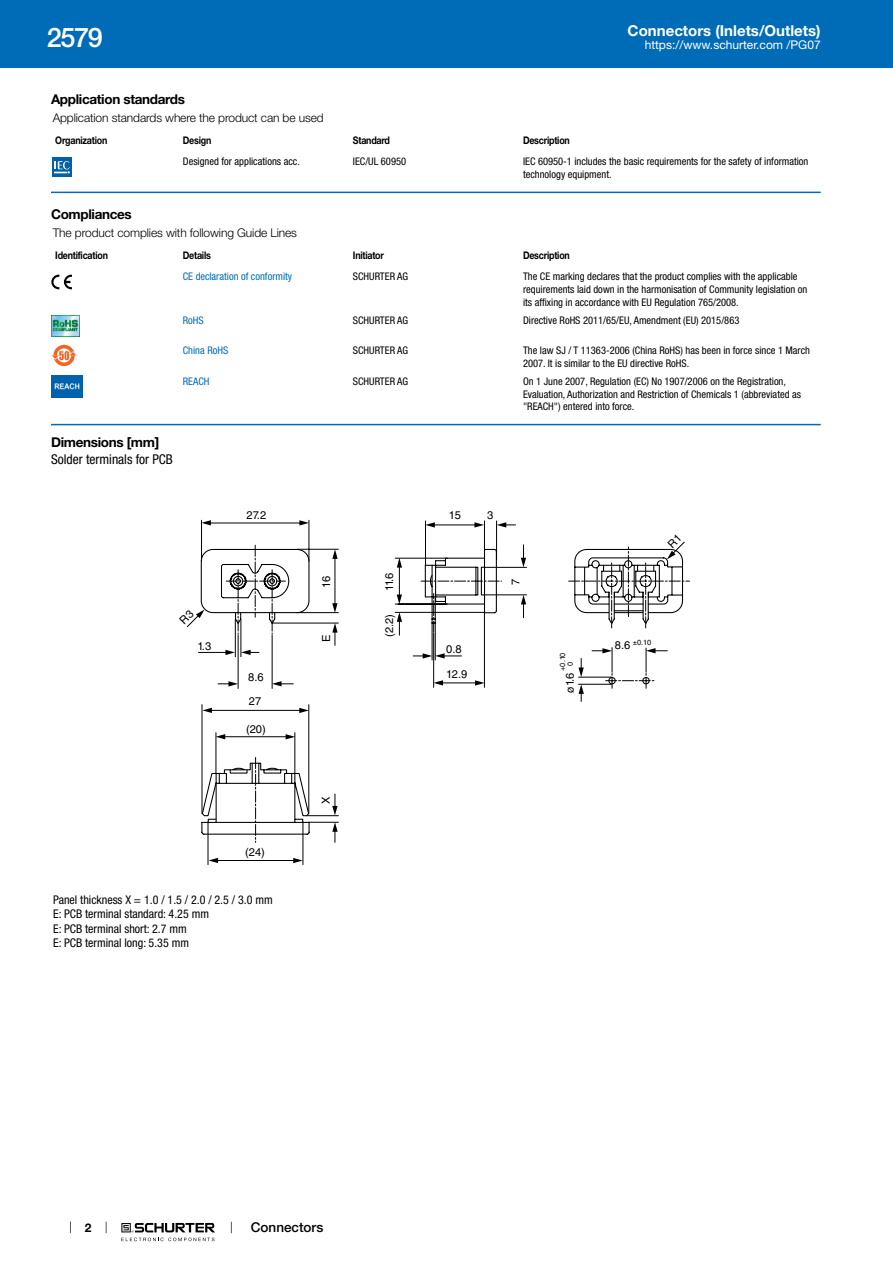
<style>
.page{position:relative;width:893px;height:1263px;background:#fff}
.page>*{position:absolute;margin:0;border:0;box-sizing:border-box;transform-origin:0 0}
.t1{font:500 27px "Helvetica Neue LT";color:#fff}
.t2{font:700 15px "Helvetica Neue LT";color:#fff}
.t3{font:700 13.5px "Helvetica Neue LT";letter-spacing:-.025em;color:#000}
.t4{font:condensed 13.5px "Helvetica Neue LT";color:#000}
.t5{font:500 13.5px "Helvetica Neue LT";color:#000}
.t6{font:condensed 12px/14.4px "Helvetica Neue LT";color:#000}
.t7{font:300 12px "Helvetica Neue LT";letter-spacing:-.01em;color:#000}
.t8{font:12px "Helvetica Neue LT";color:#fff}
.t9{font:700 12px "Helvetica Neue LT";color:#000}
.t10{font:11.1px "Helvetica LT Std";color:#000}
.t11{font:condensed 10.5px/12.6px "Helvetica Neue LT";color:#000}
.t12{font:700 10.5px "Helvetica Neue LT";letter-spacing:-.025em;color:#000;scale:.85 1}
.t13{font:condensed 10.5px "Helvetica Neue LT";color:#006bb6}
.t14{font:7.5px/7.5px "Helvetica LT Std";color:#000}
</style>
<div class="page">
<svg style="left:70px;top:1221px;width:1px;height:12px"></svg>
<svg style="left:121px;top:1223px;width:94px;height:18px"></svg>
<div style="left:0;top:0;width:893px;height:68px;background:#006bb6"></div>
<svg style="left:52px;top:157px;width:20px;height:20px"></svg>
<div style="left:52px;top:157px;width:19px;height:19px;background:#0060a9"></div>
<svg style="left:54px;top:161px;width:16px;height:13px"></svg>
<hr style="left:51px;top:192px;width:770px;height:1px;background:#006bb6">
<svg style="left:51px;top:275px;width:21px;height:14px"></svg>
<img style="left:51px;top:315px;width:29px;height:21px">
<svg style="left:53px;top:345px;width:22px;height:21px"></svg>
<svg style="left:57px;top:348px;width:14px;height:14px"></svg>
<div style="left:59px;top:350px;width:10px;height:11px;background:#fff;border-radius:50%"></div>
<svg style="left:52px;top:351px;width:25px;height:9px"></svg>
<img style="left:51px;top:376px;width:32px;height:21px">
<hr style="left:51px;top:424px;width:770px;height:1px;background:#006bb6">
<svg style="left:187px;top:520px;width:481px;height:345px"></svg>
<svg style="left:299px;top:520px;width:10px;height:5px"></svg>
<svg style="left:201px;top:520px;width:10px;height:5px"></svg>
<svg style="left:474px;top:522px;width:10px;height:5px"></svg>
<svg style="left:425px;top:522px;width:10px;height:5px"></svg>
<svg style="left:497px;top:522px;width:9px;height:5px"></svg>
<svg style="left:286px;top:734px;width:9px;height:5px"></svg>
<svg style="left:216px;top:734px;width:9px;height:5px"></svg>
<svg style="left:299px;top:708px;width:10px;height:5px"></svg>
<svg style="left:202px;top:708px;width:10px;height:5px"></svg>
<svg style="left:228px;top:681px;width:10px;height:5px"></svg>
<svg style="left:272px;top:681px;width:10px;height:5px"></svg>
<svg style="left:602px;top:648px;width:10px;height:5px"></svg>
<svg style="left:646px;top:648px;width:9px;height:5px"></svg>
<svg style="left:475px;top:680px;width:10px;height:5px"></svg>
<svg style="left:433px;top:680px;width:10px;height:5px"></svg>
<svg style="left:423px;top:653px;width:22px;height:6px"></svg>
<svg style="left:332px;top:549px;width:6px;height:10px"></svg>
<svg style="left:332px;top:623px;width:6px;height:10px"></svg>
<svg style="left:332px;top:603px;width:6px;height:10px"></svg>
<svg style="left:332px;top:822px;width:6px;height:10px"></svg>
<svg style="left:332px;top:806px;width:6px;height:9px"></svg>
<svg style="left:397px;top:558px;width:5px;height:10px"></svg>
<svg style="left:397px;top:612px;width:5px;height:10px"></svg>
<svg style="left:397px;top:594px;width:5px;height:10px"></svg>
<svg style="left:521px;top:595px;width:5px;height:9px"></svg>
<svg style="left:521px;top:558px;width:5px;height:9px"></svg>
<svg style="left:225px;top:650px;width:10px;height:5px"></svg>
<svg style="left:241px;top:650px;width:10px;height:5px"></svg>
<svg style="left:579px;top:684px;width:5px;height:10px"></svg>
<svg style="left:578px;top:667px;width:6px;height:10px"></svg>
<svg style="left:293px;top:858px;width:10px;height:5px"></svg>
<svg style="left:209px;top:858px;width:9px;height:5px"></svg>
<svg style="left:187px;top:609px;width:18px;height:15px"></svg>
<svg style="left:569px;top:534px;width:120px;height:94px"></svg>
<h1 class="t1" style="left:47px;top:21px;width:57px">2579</h1>
<h2 class="t2" style="left:628px;top:21px;width:195px">Connectors (Inlets/Outlets)</h2>
<p class="t8" style="left:645px;top:38px;width:178px">https://www.schurter.com /PG07</p>
<p class="t3" style="left:51px;top:91px;width:135px">Application standards</p>
<p class="t7" style="left:53px;top:110px;width:272px">Application standards where the product can be used</p>
<p class="t12" style="left:55px;top:134px;width:63px">Organization</p>
<p class="t12" style="left:183px;top:134px;width:35px">Design</p>
<p class="t12" style="left:353px;top:134px;width:45px">Standard</p>
<p class="t12" style="left:523px;top:134px;width:57px">Description</p>
<p class="t11" style="left:183px;top:155px;width:119px">Designed for applications acc.</p>
<p class="t11" style="left:353px;top:155px;width:55px">IEC/UL 60950</p>
<p class="t11" style="left:523px;top:155px;width:287px">IEC 60950-1 includes the basic requirements for the safety of information technology equipment.</p>
<p class="t3" style="left:51px;top:206px;width:82px">Compliances</p>
<p class="t7" style="left:53px;top:226px;width:246px">The product complies with following Guide Lines</p>
<p class="t12" style="left:55px;top:249px;width:64px">Identification</p>
<p class="t12" style="left:183px;top:249px;width:35px">Details</p>
<p class="t12" style="left:353px;top:249px;width:38px">Initiator</p>
<p class="t12" style="left:523px;top:249px;width:57px">Description</p>
<p class="t13" style="left:183px;top:271px;width:111px">CE declaration of conformity</p>
<p class="t11" style="left:353px;top:270px;width:57px">SCHURTER AG</p>
<p class="t11" style="left:523px;top:270px;width:286px">The CE marking declares that the product complies with the applicable requirements laid down in the harmonisation of Community legislation on its affixing in accordance with EU Regulation 765/2008.</p>
<p class="t13" style="left:183px;top:314px;width:22px">RoHS</p>
<p class="t11" style="left:353px;top:314px;width:57px">SCHURTER AG</p>
<p class="t11" style="left:523px;top:314px;width:218px">Directive RoHS 2011/65/EU, Amendment (EU) 2015/863</p>
<p class="t13" style="left:183px;top:344px;width:47px">China RoHS</p>
<p class="t11" style="left:353px;top:344px;width:57px">SCHURTER AG</p>
<p class="t11" style="left:523px;top:344px;width:289px">The law SJ / T 11363-2006 (China RoHS) has been in force since 1 March<br>2007. It is similar to the EU directive RoHS.</p>
<p class="t13" style="left:183px;top:375px;width:28px">REACH</p>
<p class="t11" style="left:353px;top:375px;width:57px">SCHURTER AG</p>
<p class="t11" style="left:523px;top:375px;width:279px">On 1 June 2007, Regulation (EC) No 1907/2006 on the Registration,<br>Evaluation, Authorization and Restriction of Chemicals 1 (abbreviated as "REACH") entered into force.</p>
<p class="t3" style="left:51px;top:434px;width:110px">Dimensions [mm]</p>
<p class="t4" style="left:51px;top:452px;width:123px">Solder terminals for PCB</p>
<p class="t10" style="left:247px;top:509px;width:21px">27.2</p>
<p class="t10" style="left:197px;top:640px;width:15px">1.3</p>
<p class="t10" style="left:248px;top:671px;width:17px">8.6</p>
<p class="t10" style="left:249px;top:694px;width:14px">27</p>
<p class="t10" style="left:246px;top:722px;width:21px">(20)</p>
<p class="t10" style="left:245px;top:846px;width:21px">(24)</p>
<p class="t6" style="left:53px;top:892px;width:221px">Panel thickness X = 1.0 / 1.5 / 2.0 / 2.5 / 3.0 mm E: PCB terminal standard: 4.25 mm<br>E: PCB terminal short: 2.7 mm<br>E: PCB terminal long: 5.35 mm</p>
<p class="t10" style="left:320px;top:588px;width:13px;rotate:-90deg">16</p>
<p class="t10" style="left:320px;top:642px;width:9px;rotate:-90deg">E</p>
<p class="t10" style="left:319px;top:804px;width:9px;rotate:-90deg">X</p>
<p class="t10" style="left:449px;top:509px;width:13px">15</p>
<p class="t10" style="left:487px;top:509px;width:8px">3</p>
<p class="t10" style="left:383px;top:591px;width:20px;rotate:-90deg">11.6</p>
<p class="t10" style="left:509px;top:585px;width:8px;rotate:-90deg">7</p>
<p class="t10" style="left:383px;top:637px;width:24px;rotate:-90deg">(2.2)</p>
<p class="t10" style="left:446px;top:643px;width:17px">0.8</p>
<p class="t10" style="left:446px;top:668px;width:23px">12.9</p>
<p class="t14" style="left:559px;top:666px;width:15px;text-indent:-5px;rotate:-90deg">+0.10<br>0</p>
<p class="t10" style="left:563px;top:693px;width:22px;rotate:-90deg">ø1.6</p>
<p class="t14" style="left:633px;top:639px;width:20px">±0.10</p>
<p class="t10" style="left:615px;top:638px;width:17px">8.6</p>
<p class="t9" style="left:85px;top:1220px;width:8px">2</p>
<p class="t5" style="left:251px;top:1219px;width:74px">Connectors</p>
</div>
